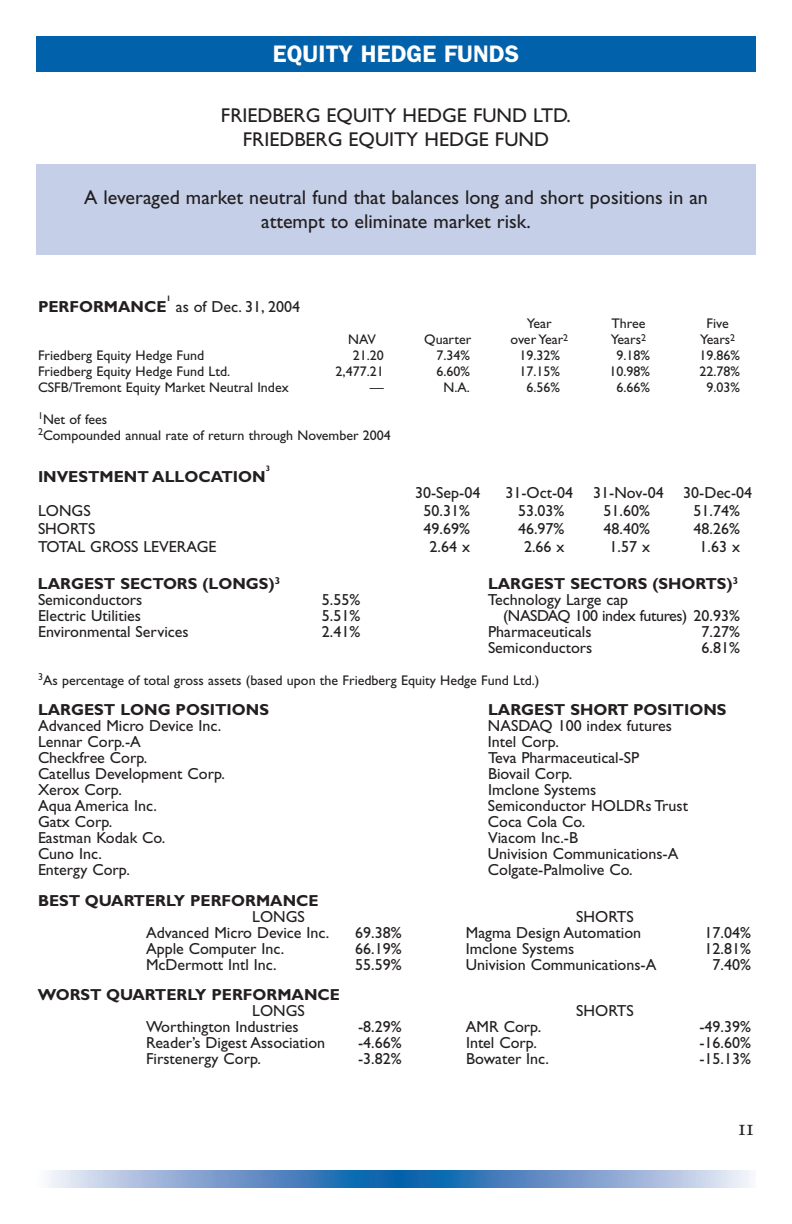
<style>
.page{position:relative;width:792px;height:1224px;background:#fff}
.page>*{position:absolute;margin:0;border:0;box-sizing:border-box;transform-origin:0 0}
.t1{font:600 24px "Franklin Gothic";color:#fff}
.t2{font:20px/24px "Gill Sans";color:#231f20;text-align:center}
.t3{font:16px "Gill Sans";color:#231f20}
.t4{font:700 16px "Gill Sans";color:#231f20}
.t5{font:16px "Gill Sans";letter-spacing:-.025em;color:#231f20}
.t6{font:14px/16px "Gill Sans";color:#231f20}
.t7{font:700 8px "Gill Sans";color:#231f20}
</style>
<div class="page">
<svg style="left:49px;top:1170px;width:701px;height:18px;background:#759ecd"></svg>
<div style="left:36px;top:36px;width:720px;height:36px;background:#0161aa"></div>
<div style="left:36px;top:164px;width:720px;height:91px;background:#c5d0e8"></div>
<h1 class="t1" style="left:273px;top:45px;width:248px">EQUITY HEDGE FUNDS</h1>
<p class="t2" style="left:221px;top:105px;width:352px">FRIEDBERG EQUITY HEDGE FUND LTD.<br>FRIEDBERG EQUITY HEDGE FUND</p>
<p class="t2" style="left:84px;top:188px;width:625px">A leveraged market neutral fund that balances long and short positions in an attempt to eliminate market risk.</p>
<p class="t7" style="left:167px;top:296px;width:6px">1</p>
<p class="t3" style="left:176px;top:301px;width:126px">as of Dec. 31, 2004</p>
<p class="t4" style="left:38px;top:301px;width:130px">PERFORMANCE</p>
<p class="t6" style="left:527px;top:317px;width:26px">Year</p>
<p class="t6" style="left:611px;top:317px;width:36px">Three</p>
<p class="t6" style="left:707px;top:317px;width:24px">Five</p>
<p class="t6" style="left:348px;top:333px;width:29px">NAV</p>
<p class="t6" style="left:424px;top:333px;width:49px">Quarter</p>
<p class="t6" style="left:511px;top:333px;width:59px">over Year<sup>2</sup></p>
<p class="t6" style="left:611px;top:333px;width:37px">Years<sup>2</sup></p>
<p class="t6" style="left:700px;top:333px;width:37px">Years<sup>2</sup></p>
<p class="t6" style="left:38px;top:349px;width:168px">Friedberg Equity Hedge Fund</p>
<p class="t6" style="left:353px;top:349px;width:33px">21.20</p>
<p class="t6" style="left:436px;top:349px;width:35px">7.34%</p>
<p class="t6" style="left:519px;top:349px;width:42px">19.32%</p>
<p class="t6" style="left:616px;top:349px;width:35px">9.18%</p>
<p class="t6" style="left:699px;top:349px;width:42px">19.86%</p>
<p class="t6" style="left:38px;top:365px;width:194px">Friedberg Equity Hedge Fund Ltd.</p>
<p class="t6" style="left:336px;top:365px;width:50px">2,477.21</p>
<p class="t6" style="left:436px;top:365px;width:35px">6.60%</p>
<p class="t6" style="left:519px;top:365px;width:42px">17.15%</p>
<p class="t6" style="left:609px;top:365px;width:42px">10.98%</p>
<p class="t6" style="left:699px;top:365px;width:42px">22.78%</p>
<p class="t6" style="left:38px;top:381px;width:252px">CSFB/Tremont Equity Market Neutral Index</p>
<p class="t6" style="left:370px;top:381px;width:15px">—</p>
<p class="t6" style="left:444px;top:381px;width:28px">N.A.</p>
<p class="t6" style="left:526px;top:381px;width:35px">6.56%</p>
<p class="t6" style="left:616px;top:381px;width:35px">6.66%</p>
<p class="t6" style="left:706px;top:381px;width:35px">9.03%</p>
<p class="t6" style="left:38px;top:413px;width:354px"><sup>1</sup>Net of fees<br><sup>2</sup>Compounded annual rate of return through November 2004</p>
<p class="t4" style="left:38px;top:471px;width:229px">INVESTMENT ALLOCATION</p>
<p class="t7" style="left:266px;top:466px;width:6px">3</p>
<p class="t3" style="left:415px;top:487px;width:67px">30-Sep-04</p>
<p class="t3" style="left:505px;top:487px;width:248px">31-Oct-04 31-Nov-04 30-Dec-04</p>
<p class="t3" style="left:38px;top:505px;width:54px">LONGS</p>
<p class="t3" style="left:424px;top:505px;width:48px">50.31%</p>
<p class="t3" style="left:518px;top:505px;width:48px">53.03%</p>
<p class="t3" style="left:604px;top:505px;width:48px">51.60%</p>
<p class="t3" style="left:694px;top:505px;width:48px">51.74%</p>
<p class="t3" style="left:38px;top:523px;width:59px">SHORTS</p>
<p class="t3" style="left:424px;top:523px;width:48px">49.69%</p>
<p class="t3" style="left:518px;top:523px;width:48px">46.97%</p>
<p class="t3" style="left:604px;top:523px;width:48px">48.40%</p>
<p class="t3" style="left:694px;top:523px;width:48px">48.26%</p>
<p class="t3" style="left:38px;top:541px;width:180px">TOTAL GROSS LEVERAGE</p>
<p class="t3" style="left:430px;top:541px;width:42px">2.64 x</p>
<p class="t3" style="left:524px;top:541px;width:42px">2.66 x</p>
<p class="t3" style="left:610px;top:541px;width:42px">1.57 x</p>
<p class="t3" style="left:700px;top:541px;width:42px">1.63 x</p>
<p class="t4" style="left:38px;top:578px;width:244px">LARGEST SECTORS (LONGS)<sup>3</sup></p>
<p class="t4" style="left:488px;top:578px;width:252px">LARGEST SECTORS (SHORTS)<sup>3</sup></p>
<p class="t3" style="left:38px;top:594px;width:106px">Semiconductors</p>
<p class="t3" style="left:322px;top:594px;width:40px">5.55%</p>
<p class="t3" style="left:488px;top:594px;width:142px">Technology Large cap</p>
<p class="t3" style="left:38px;top:610px;width:105px">Electric Utilities</p>
<p class="t3" style="left:322px;top:610px;width:40px">5.51%</p>
<p class="t5" style="left:503px;top:610px;width:238px">(NASDAQ 100 index futures) 20.93%</p>
<p class="t3" style="left:38px;top:626px;width:152px">Environmental Services</p>
<p class="t3" style="left:322px;top:626px;width:40px">2.41%</p>
<p class="t3" style="left:488px;top:626px;width:105px">Pharmaceuticals</p>
<p class="t3" style="left:702px;top:626px;width:40px">7.27%</p>
<p class="t3" style="left:488px;top:642px;width:106px">Semiconductors</p>
<p class="t3" style="left:702px;top:642px;width:40px">6.81%</p>
<p class="t6" style="left:38px;top:673px;width:503px"><sup>3</sup>As percentage of total gross assets (based upon the Friedberg Equity Hedge Fund Ltd.)</p>
<p class="t4" style="left:38px;top:704px;width:233px">LARGEST LONG POSITIONS</p>
<p class="t4" style="left:488px;top:704px;width:240px">LARGEST SHORT POSITIONS</p>
<p class="t3" style="left:38px;top:720px;width:185px">Advanced Micro Device Inc.</p>
<p class="t3" style="left:488px;top:720px;width:185px">NASDAQ 100 index futures</p>
<p class="t3" style="left:38px;top:736px;width:104px">Lennar Corp.-A</p>
<p class="t3" style="left:488px;top:736px;width:72px">Intel Corp.</p>
<p class="t3" style="left:38px;top:752px;width:111px">Checkfree Corp.</p>
<p class="t3" style="left:488px;top:752px;width:153px">Teva Pharmaceutical-SP</p>
<p class="t3" style="left:38px;top:768px;width:189px">Catellus Development Corp.</p>
<p class="t3" style="left:488px;top:768px;width:86px">Biovail Corp.</p>
<p class="t3" style="left:38px;top:784px;width:85px">Xerox Corp.</p>
<p class="t3" style="left:488px;top:784px;width:110px">Imclone Systems</p>
<p class="t3" style="left:38px;top:800px;width:120px">Aqua America Inc.</p>
<p class="t3" style="left:488px;top:800px;width:202px">Semiconductor HOLDRs Trust</p>
<p class="t3" style="left:38px;top:816px;width:76px">Gatx Corp.</p>
<p class="t3" style="left:488px;top:816px;width:99px">Coca Cola Co.</p>
<p class="t3" style="left:38px;top:832px;width:129px">Eastman Kodak Co.</p>
<p class="t3" style="left:488px;top:832px;width:92px">Viacom Inc.-B</p>
<p class="t3" style="left:38px;top:848px;width:65px">Cuno Inc.</p>
<p class="t3" style="left:488px;top:848px;width:192px">Univision Communications-A</p>
<p class="t3" style="left:38px;top:864px;width:93px">Entergy Corp.</p>
<p class="t3" style="left:488px;top:864px;width:146px">Colgate-Palmolive Co.</p>
<p class="t4" style="left:38px;top:895px;width:282px">BEST QUARTERLY PERFORMANCE</p>
<p class="t3" style="left:252px;top:911px;width:54px">LONGS</p>
<p class="t3" style="left:576px;top:911px;width:59px">SHORTS</p>
<p class="t3" style="left:146px;top:927px;width:185px">Advanced Micro Device Inc.</p>
<p class="t3" style="left:355px;top:927px;width:48px">69.38%</p>
<p class="t3" style="left:466px;top:927px;width:177px">Magma Design Automation</p>
<p class="t3" style="left:705px;top:927px;width:48px">17.04%</p>
<p class="t3" style="left:146px;top:943px;width:140px">Apple Computer Inc.</p>
<p class="t3" style="left:355px;top:943px;width:48px">66.19%</p>
<p class="t3" style="left:466px;top:943px;width:110px">Imclone Systems</p>
<p class="t3" style="left:705px;top:943px;width:48px">12.81%</p>
<p class="t3" style="left:146px;top:959px;width:132px">McDermott Intl Inc.</p>
<p class="t3" style="left:355px;top:959px;width:48px">55.59%</p>
<p class="t3" style="left:466px;top:959px;width:192px">Univision Communications-A</p>
<p class="t3" style="left:713px;top:959px;width:40px">7.40%</p>
<p class="t4" style="left:38px;top:990px;width:304px">WORST QUARTERLY PERFORMANCE</p>
<p class="t3" style="left:252px;top:1006px;width:54px">LONGS</p>
<p class="t3" style="left:576px;top:1006px;width:59px">SHORTS</p>
<p class="t3" style="left:146px;top:1022px;width:154px">Worthington Industries</p>
<p class="t3" style="left:358px;top:1022px;width:45px">-8.29%</p>
<p class="t3" style="left:466px;top:1022px;width:77px">AMR Corp.</p>
<p class="t3" style="left:699px;top:1022px;width:53px">-49.39%</p>
<p class="t3" style="left:146px;top:1038px;width:181px">Reader’s Digest Association</p>
<p class="t3" style="left:358px;top:1038px;width:45px">-4.66%</p>
<p class="t3" style="left:466px;top:1038px;width:72px">Intel Corp.</p>
<p class="t3" style="left:699px;top:1038px;width:53px">-16.60%</p>
<p class="t3" style="left:146px;top:1054px;width:117px">Firstenergy Corp.</p>
<p class="t3" style="left:358px;top:1054px;width:45px">-3.82%</p>
<p class="t3" style="left:466px;top:1054px;width:85px">Bowater Inc.</p>
<p class="t3" style="left:699px;top:1054px;width:53px">-15.13%</p>
</div>
